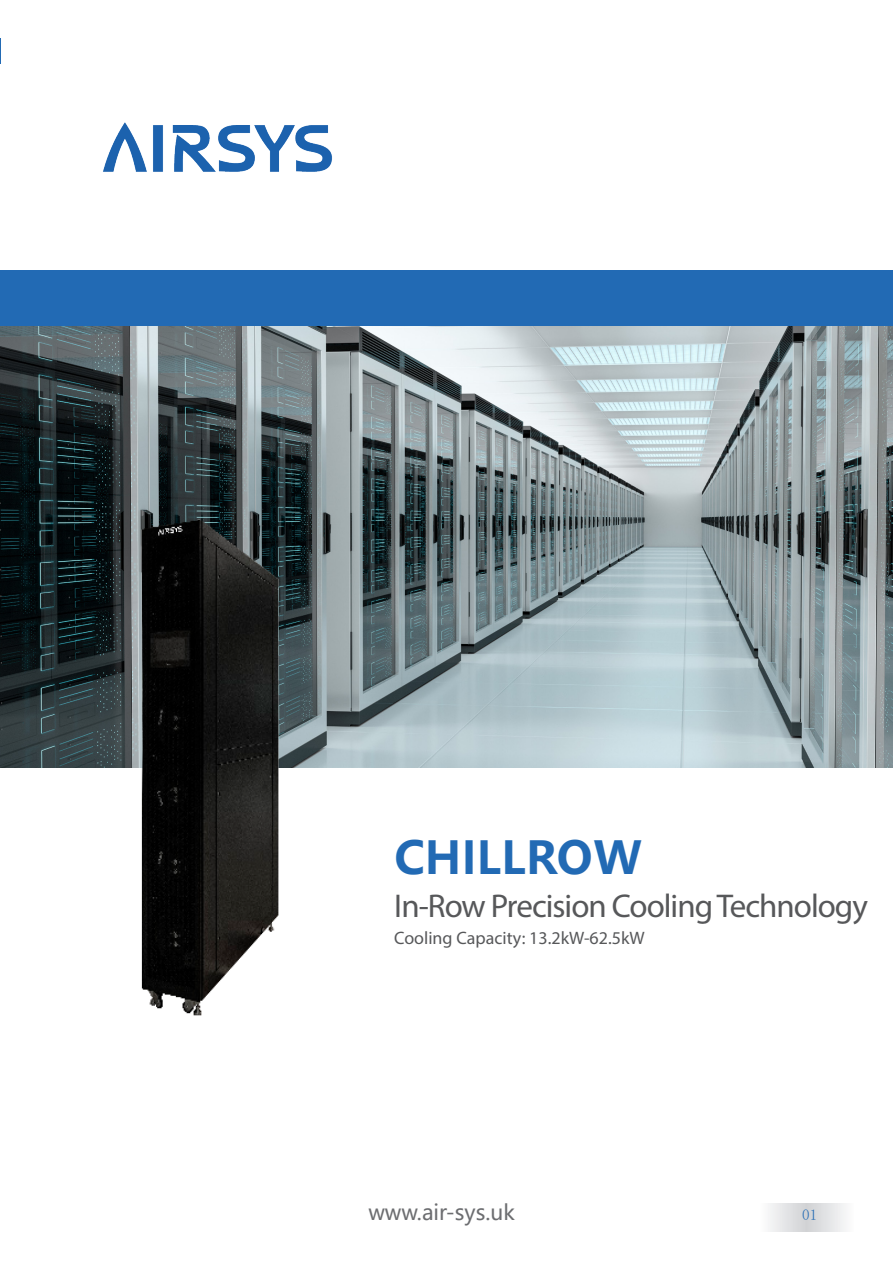
<style>
.page{position:relative;width:893px;height:1263px;background:#fff}
.page>*{position:absolute;margin:0;border:0;box-sizing:border-box;transform-origin:0 0}
.t1{font:700 45px "Microsoft Ya Hei";color:#226ab4}
.t2{font:33px "Myriad Pro";letter-spacing:-.03em;color:#57585a}
.t3{font:21px "Microsoft Ya Hei";color:#6c6d70}
.t4{font:18px "Myriad Pro";color:#57585a}
.t5{font:15px "Sim Sun";color:#226ab4}
</style>
<div class="page">
<svg style="left:770px;top:1203px;width:75px;height:29px"></svg>
<svg style="left:0;top:38px;width:1px;height:26px"></svg>
<img style="left:0;top:325px;width:893px;height:443px">
<img style="left:103px;top:122px;width:229px;height:50px">
<div style="left:0;top:270px;width:746px;height:55px;background:#226ab4"></div>
<div style="left:746px;top:270px;width:147px;height:55px;background:#226ab4"></div>
<img style="left:116px;top:508px;width:175px;height:508px">
<p class="t1" style="left:394px;top:826px;width:249px">CHILLROW</p>
<p class="t2" style="left:394px;top:885px;width:475px">In-Row Precision Cooling Technology</p>
<p class="t4" style="left:394px;top:926px;width:252px">Cooling Capacity: 13.2kW-62.5kW</p>
<p class="t3" style="left:368px;top:1198px;width:148px">www.air-sys.uk</p>
<p class="t5" style="left:802px;top:1207px;width:16px">01</p>
</div>
